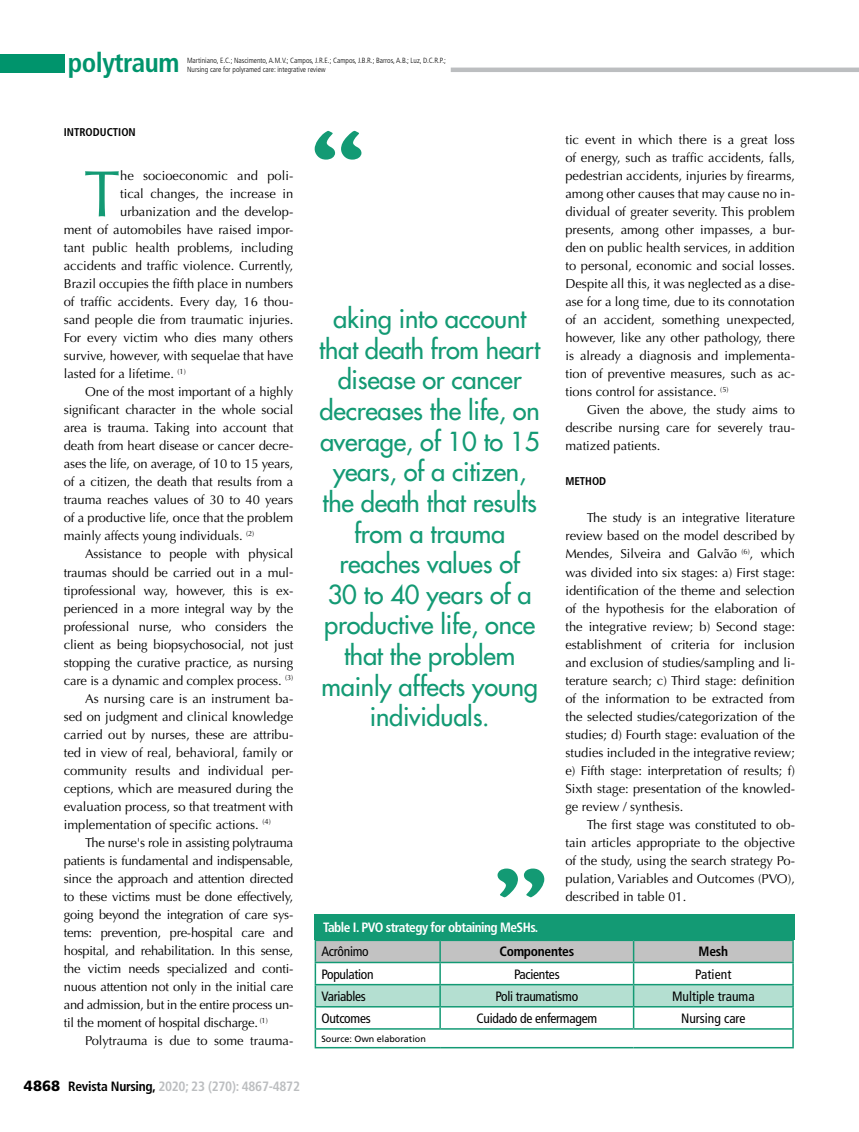
<style>
.page{position:relative;width:859px;height:1132px;background:#fff}
.page>*{position:absolute;margin:0;border:0;box-sizing:border-box;transform-origin:0 0}
.t1{font:65.55px "Optima LT Std";color:#139a74}
.t2{font:700 condensed 27px "Frutiger LT Std";letter-spacing:-.02em;color:#00946c}
.t3{font:500 25.5px/30.6px "Futura Std";letter-spacing:-.01em;color:#139a74;text-align:center}
.t4{font:condensed 13.5px "Frutiger LT Std";letter-spacing:-.02em;color:#000}
.t5{font:700 condensed 13.5px "Frutiger LT Std";letter-spacing:-.02em;color:#bcbec0}
.t6{font:700 condensed 13.5px "Frutiger LT Std";letter-spacing:-.04em;color:#fff}
.t7{font:condensed 13.5px "Frutiger LT Std";color:#000}
.t8{font:700 condensed 13.5px "Frutiger LT Std";letter-spacing:-.02em;color:#000}
.t9{font:condensed 13.5px "Frutiger LT Std";letter-spacing:.01em;color:#000}
.t10{font:12.9px/18px "Optima LT Std";letter-spacing:-.01em;color:#000;text-align:justify}
.t11{font:700 condensed 11.25px "Frutiger LT Std";color:#000}
.t12{font:9px "Frutiger LT Std";color:#000}
.t13{font:300 condensed 7.5px/9px "Frutiger LT Std";color:#000}
.s1{font-weight:900;font-stretch:normal;font-size:14.85px;color:#000}
.s2{color:#000}
</style>
<div class="page">
<div style="left:0;top:54px;width:65px;height:18px;background:#00946c"></div>
<hr style="left:451px;top:68px;width:408px;height:4px;background:#bcbec0">
<hr style="left:315px;top:939px;width:125px;height:1px;background:#139a74">
<hr style="left:440px;top:939px;width:194px;height:1px;background:#139a74">
<hr style="left:634px;top:939px;width:160px;height:1px;background:#139a74">
<svg style="left:315px;top:940px;width:479px;height:106px"></svg>
<hr style="left:315px;top:1046px;width:125px;height:2px;background:#139a74">
<hr style="left:440px;top:1046px;width:194px;height:2px;background:#139a74">
<hr style="left:634px;top:1046px;width:160px;height:2px;background:#139a74">
<hr style="left:440px;top:961px;width:194px;height:1px;background:#139a74">
<hr style="left:634px;top:961px;width:160px;height:1px;background:#139a74">
<div style="left:315px;top:914px;width:480px;height:25px;background:#139a74"></div>
<svg style="left:497px;top:868px;width:47px;height:29px"></svg>
<svg style="left:315px;top:131px;width:46px;height:28px"></svg>
<h2 class="t2" style="left:68px;top:47px;width:113px">polytraum</h2>
<p class="t13" style="left:187px;top:56px;width:260px">Martiniano, E.C.; Nascimento, A.M.V.; Campos, J.R.E.; Campos, J.B.R.; Barros, A.B.; Luz, D.C.R.P.;<br>Nursing care for polyramed care: integrative review</p>
<p class="t11" style="left:64px;top:125px;width:73px">INTRODUCTION</p>
<h1 class="t1" style="left:84px;top:156px;width:38px">T</h1>
<p class="t10" style="left:120px;top:167px;width:175px">he socioeconomic and poli-</p>
<p class="t10" style="left:120px;top:185px;width:175px">tical changes, the increase in</p>
<p class="t10" style="left:120px;top:203px;width:175px">urbanization and the develop-</p>
<p class="t10" style="left:64px;top:221px;width:231px">ment of automobiles have raised impor-</p>
<p class="t10" style="left:64px;top:239px;width:231px">tant public health problems, including</p>
<p class="t10" style="left:64px;top:257px;width:231px">accidents and traffic violence. Currently,</p>
<p class="t10" style="left:64px;top:275px;width:231px">Brazil occupies the fifth place in numbers</p>
<p class="t10" style="left:64px;top:293px;width:231px">of traffic accidents. Every day, 16 thou-</p>
<p class="t10" style="left:64px;top:311px;width:231px">sand people die from traumatic injuries.</p>
<p class="t10" style="left:64px;top:329px;width:231px">For every victim who dies many others</p>
<p class="t10" style="left:64px;top:347px;width:231px">survive, however, with sequelae that have</p>
<p class="t10" style="left:64px;top:365px;width:124px">lasted for a lifetime. <sup>(1)</sup></p>
<p class="t10" style="left:85px;top:383px;width:210px">One of the most important of a highly</p>
<p class="t10" style="left:64px;top:401px;width:231px">significant character in the whole social</p>
<p class="t10" style="left:64px;top:419px;width:231px">area is trauma. Taking into account that</p>
<p class="t10" style="left:64px;top:437px;width:231px">death from heart disease or cancer decre-</p>
<p class="t10" style="left:64px;top:455px;width:231px">ases the life, on average, of 10 to 15 years,</p>
<p class="t10" style="left:64px;top:473px;width:231px">of a citizen, the death that results from a</p>
<p class="t10" style="left:64px;top:491px;width:231px">trauma reaches values of 30 to 40 years</p>
<p class="t10" style="left:64px;top:509px;width:231px">of a productive life, once that the problem</p>
<p class="t10" style="left:64px;top:527px;width:192px">mainly affects young individuals. <sup>(2)</sup></p>
<p class="t10" style="left:85px;top:545px;width:210px">Assistance to people with physical</p>
<p class="t10" style="left:64px;top:563px;width:231px">traumas should be carried out in a mul-</p>
<p class="t10" style="left:64px;top:581px;width:231px">tiprofessional way, however, this is ex-</p>
<p class="t10" style="left:64px;top:599px;width:231px">perienced in a more integral way by the</p>
<p class="t10" style="left:64px;top:617px;width:231px">professional nurse, who considers the</p>
<p class="t10" style="left:64px;top:635px;width:231px">client as being biopsychosocial, not just</p>
<p class="t10" style="left:64px;top:653px;width:231px">stopping the curative practice, as nursing</p>
<p class="t10" style="left:64px;top:671px;width:231px">care is a dynamic and complex process. <sup>(3)</sup></p>
<p class="t10" style="left:85px;top:689px;width:210px">As nursing care is an instrument ba-</p>
<p class="t10" style="left:64px;top:707px;width:231px">sed on judgment and clinical knowledge</p>
<p class="t10" style="left:64px;top:725px;width:231px">carried out by nurses, these are attribu-</p>
<p class="t10" style="left:64px;top:743px;width:231px">ted in view of real, behavioral, family or</p>
<p class="t10" style="left:64px;top:761px;width:231px">community results and individual per-</p>
<p class="t10" style="left:64px;top:779px;width:231px">ceptions, which are measured during the</p>
<p class="t10" style="left:64px;top:797px;width:231px">evaluation process, so that treatment with</p>
<p class="t10" style="left:64px;top:815px;width:209px">implementation of specific actions. <sup>(4)</sup></p>
<p class="t10" style="left:85px;top:833px;width:210px">The nurse's role in assisting polytrauma</p>
<p class="t10" style="left:64px;top:851px;width:231px">patients is fundamental and indispensable,</p>
<p class="t10" style="left:64px;top:869px;width:231px">since the approach and attention directed</p>
<p class="t10" style="left:64px;top:887px;width:231px">to these victims must be done effectively,</p>
<p class="t10" style="left:64px;top:905px;width:231px">going beyond the integration of care sys-</p>
<p class="t10" style="left:64px;top:923px;width:231px">tems: prevention, pre-hospital care and</p>
<p class="t10" style="left:64px;top:941px;width:231px">hospital, and rehabilitation. In this sense,</p>
<p class="t10" style="left:64px;top:959px;width:231px">the victim needs specialized and conti-</p>
<p class="t10" style="left:64px;top:977px;width:231px">nuous attention not only in the initial care</p>
<p class="t10" style="left:64px;top:995px;width:231px">and admission, but in the entire process un-</p>
<p class="t10" style="left:64px;top:1013px;width:205px">til the moment of hospital discharge. <sup>(1)</sup></p>
<p class="t10" style="left:85px;top:1031px;width:210px">Polytrauma is due to some trauma-</p>
<p class="t5" style="left:24px;top:1077px;width:277px"><span class="s1">4868</span> <span class="s2">Revista Nursing,</span> 2020; 23 (270): 4867-4872</p>
<p class="t3" style="left:319px;top:303px;width:222px">aking into account that death from heart disease or cancer decreases the life, on average, of 10 to 15 years, of a citizen, the death that results from a trauma reaches values of<br>30 to 40 years of a productive life, once that the problem mainly affects young individuals.</p>
<p class="t6" style="left:323px;top:919px;width:217px">Table I. PVO strategy for obtaining MeSHs.</p>
<p class="t10" style="left:565px;top:131px;width:231px">tic event in which there is a great loss of energy, such as traffic accidents, falls, pedestrian accidents, injuries by firearms, among other causes that may cause no in&shy;dividual of greater severity. This problem presents, among other impasses, a bur&shy;den on public health services, in addition to personal, economic and social losses.<br>Despite all this, it was neglected as a dise&shy;ase for a long time, due to its connotation of an accident, something unexpected, however, like any other pathology, there is already a diagnosis and implementa&shy;tion of preventive measures, such as ac&shy;tions control for assistance. <sup>(5)</sup></p>
<p class="t10" style="left:565px;top:401px;width:231px;text-indent:21px">Given the above, the study aims to describe nursing care for severely trau&shy;matized patients.</p>
<p class="t11" style="left:565px;top:474px;width:42px">METHOD</p>
<p class="t10" style="left:565px;top:509px;width:231px;text-indent:21px">The study is an integrative literature review based on the model described by Mendes, Silveira and Galvão <sup>(6)</sup>, which was divided into six stages: a) First stage: identification of the theme and selection of the hypothesis for the elaboration of the integrative review; b) Second stage: establishment of criteria for inclusion and exclusion of studies/sampling and li&shy;terature search; c) Third stage: definition of the information to be extracted from the selected studies/categorization of the studies; d) Fourth stage: evaluation of the studies included in the integrative review; e) Fifth stage: interpretation of results; f)<br>Sixth stage: presentation of the knowled&shy;ge review / synthesis.</p>
<p class="t10" style="left:565px;top:815px;width:231px;text-indent:21px">The first stage was constituted to ob&shy;tain articles appropriate to the objective of the study, using the search strategy Po&shy;pulation, Variables and Outcomes (PVO), described in table 01.</p>
<p class="t4" style="left:321px;top:943px;width:49px">Acrônimo</p>
<p class="t8" style="left:499px;top:943px;width:76px">Componentes</p>
<p class="t8" style="left:699px;top:943px;width:31px">Mesh</p>
<p class="t4" style="left:321px;top:965px;width:54px">Population</p>
<p class="t4" style="left:514px;top:965px;width:47px">Pacientes</p>
<p class="t9" style="left:695px;top:965px;width:38px">Patient</p>
<p class="t4" style="left:321px;top:987px;width:46px">Variables</p>
<p class="t4" style="left:495px;top:987px;width:84px">Poli traumatismo</p>
<p class="t7" style="left:672px;top:987px;width:84px">Multiple trauma</p>
<p class="t4" style="left:321px;top:1010px;width:51px">Outcomes</p>
<p class="t4" style="left:477px;top:1010px;width:122px">Cuidado de enfermagem</p>
<p class="t7" style="left:681px;top:1010px;width:66px">Nursing care</p>
<p class="t12" style="left:321px;top:1032px;width:106px">Source: Own elaboration</p>
</div>
